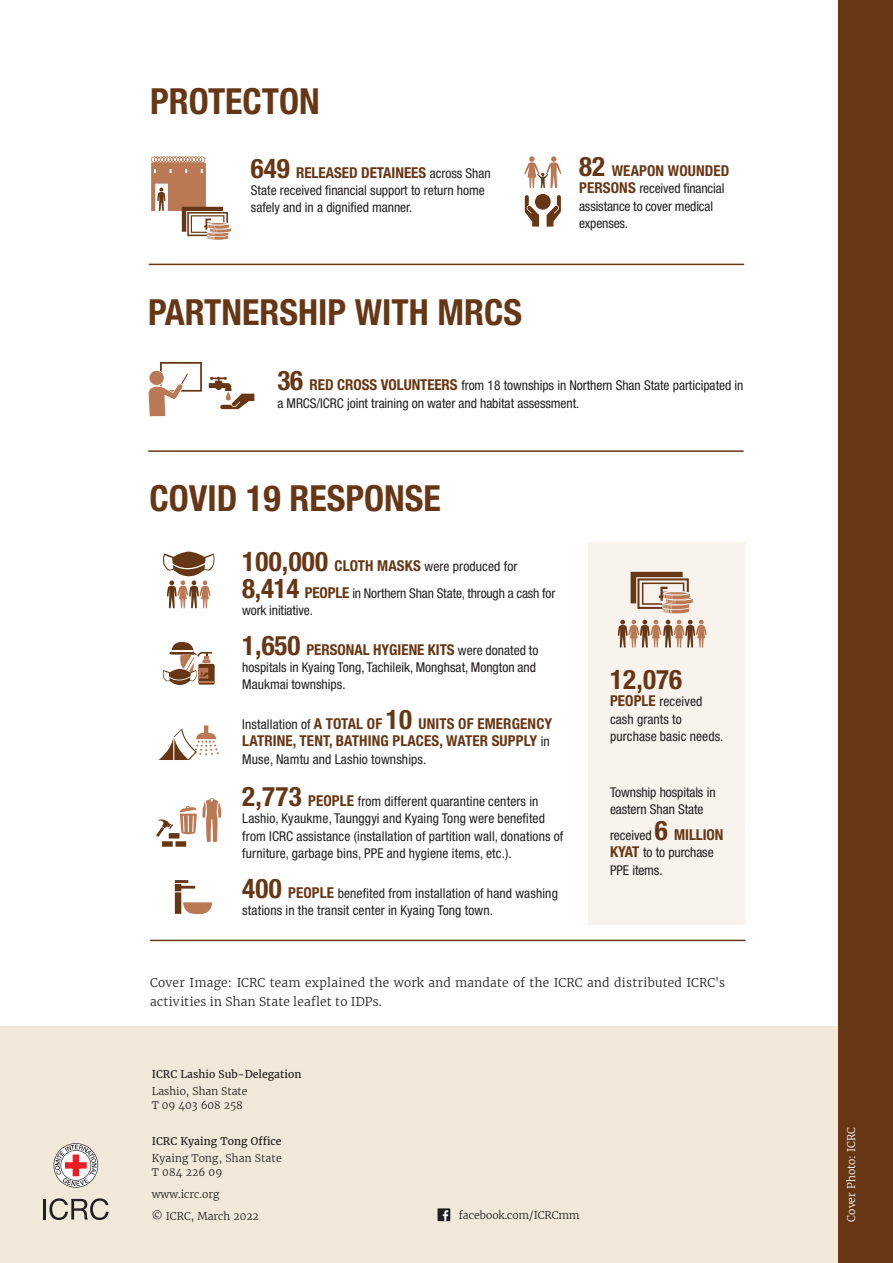
<style>
.page{position:relative;width:893px;height:1263px;background:#fff}
.page>*{position:absolute;margin:0;border:0;box-sizing:border-box;transform-origin:0 0}
.t1{font:700 condensed 36px "Helvetica Neue LT Std";color:#673715}
.t2{font:700 condensed 27px "Helvetica Neue LT Std";color:#673715}
.t3{font:700 condensed 15px/17.2px "Helvetica Neue LT Std";letter-spacing:.01em;color:#673715}
.t4{font:condensed 13.5px/17.2px "Helvetica Neue LT Std";color:#231f20}
.t5{font:300 12px/19.5px "Merriweather";letter-spacing:.02em;color:#231f20}
.t6{font:300 10.5px/14.2px "Merriweather";color:#231f20}
.t7{font:10.5px "Merriweather";letter-spacing:.005em;color:#231f20}
.t8{font:300 10.5px "Merriweather";letter-spacing:.005em;color:#fff}
.s1{font-size:27px}
.s2{font-weight:400;font-size:13.5px;color:#231f20}
.s3{font-weight:700;font-size:15px;color:#673715}
.s4{font-weight:700;font-size:27px;color:#673715}
</style>
<div class="page">
<div style="left:0;top:1026px;width:893px;height:237px;background:#f2e8d9"></div>
<div style="left:437px;top:1208px;width:13px;height:13px;background:#231f20"></div>
<svg style="left:443px;top:1210px;width:5px;height:11px"></svg>
<svg style="left:54px;top:1143px;width:44px;height:45px"></svg>
<hr style="left:43px;top:1199px;width:3px;height:20px;background:#231f20">
<svg style="left:49px;top:1198px;width:60px;height:22px"></svg>
<div style="left:838px;top:0;width:55px;height:1263px;background:#673715"></div>
<hr style="left:148px;top:450px;width:596px;height:2px;background:#673715">
<svg style="left:148px;top:362px;width:54px;height:54px"></svg>
<svg style="left:209px;top:377px;width:45px;height:32px"></svg>
<svg style="left:151px;top:156px;width:80px;height:84px"></svg>
<div style="left:207px;top:222px;width:22px;height:3px;border:1px solid #fff;border-radius:50%"></div>
<svg style="left:524px;top:156px;width:37px;height:32px"></svg>
<svg style="left:525px;top:194px;width:36px;height:33px"></svg>
<hr style="left:149px;top:264px;width:595px;height:1px;background:#673715">
<hr style="left:150px;top:940px;width:595px;height:1px;background:#673715">
<div style="left:588px;top:542px;width:157px;height:383px;background:#f8f3ec"></div>
<svg style="left:631px;top:572px;width:62px;height:42px"></svg>
<hr style="left:663px;top:592px;width:27px;height:3px;background:#ba7854;border-radius:50%">
<div style="left:663px;top:591px;width:27px;height:4px;border:1px solid #fff;border-radius:50%"></div>
<svg style="left:159px;top:725px;width:60px;height:35px"></svg>
<svg style="left:163px;top:552px;width:51px;height:56px"></svg>
<svg style="left:618px;top:620px;width:89px;height:28px"></svg>
<svg style="left:162px;top:641px;width:53px;height:44px"></svg>
<svg style="left:175px;top:880px;width:37px;height:34px"></svg>
<svg style="left:156px;top:798px;width:65px;height:49px"></svg>
<h1 class="t1" style="left:150px;top:79px;width:171px">PROTECTON</h1>
<p class="t3" style="left:251px;top:164px;width:241px"><span class="s1">649</span> RELEASED DETAINEES <span class="s2">across Shan</span></p>
<p class="t4" style="left:251px;top:182px;width:235px">State received financial support to return home safely and in a dignified manner.</p>
<h1 class="t1" style="left:148px;top:290px;width:375px">PARTNERSHIP WITH MRCS</h1>
<p class="t3" style="left:579px;top:162px;width:152px"><span class="s1">82</span> WEAPON WOUNDED</p>
<p class="t4" style="left:579px;top:180px;width:147px"><span class="s3">PERSONS</span> received financial assistance to cover medical expenses.</p>
<p class="t4" style="left:277px;top:376px;width:468px;line-height:18px"><span class="s4">36</span> <span class="s3">RED CROSS VOLUNTEERS</span> from 18 townships in Northern Shan State participated in a MRCS/ICRC joint training on water and habitat assessment.</p>
<h1 class="t1" style="left:150px;top:476px;width:293px">COVID 19 RESPONSE</h1>
<p class="t4" style="left:242px;top:552px;width:315px;line-height:27px"><span class="s4">100,000</span> <span class="s3">CLOTH MASKS</span> were produced for<br><span class="s4">8,414</span> <span class="s3">PEOPLE</span> in Northern Shan State, through a cash for</p>
<p class="t4" style="left:242px;top:602px;width:72px">work initiative.</p>
<p class="t3" style="left:242px;top:641px;width:298px"><span class="s1">1,650</span> PERSONAL HYGIENE KITS <span class="s2">were donated to</span></p>
<p class="t4" style="left:242px;top:659px;width:295px">hospitals in Kyaing Tong, Tachileik, Monghsat, Mongton and<br>Maukmai townships.</p>
<p class="t3" style="left:242px;top:715px;width:312px"><span class="s2">Installation of</span> A TOTAL OF <span class="s1">10</span> UNITS OF EMERGENCY<br>LATRINE, TENT, BATHING PLACES, WATER SUPPLY <span class="s2">in</span></p>
<p class="t4" style="left:242px;top:750px;width:186px">Muse, Namtu and Lashio townships.</p>
<p class="t4" style="left:242px;top:793px;width:323px"><span class="s4">2,773</span> <span class="s3">PEOPLE</span> from different quarantine centers in Lashio, Kyaukme, Taunggyi and Kyaing Tong were benefited from ICRC assistance (installation of partition wall, donations of furniture, garbage bins, PPE and hygiene items, etc.).</p>
<p class="t4" style="left:242px;top:884px;width:317px"><span class="s4">400</span> <span class="s3">PEOPLE</span> benefited from installation of hand washing stations in the transit center in Kyaing Tong town.</p>
<h2 class="t2" style="left:610px;top:663px;width:74px">12,076</h2>
<p class="t4" style="left:610px;top:693px;width:115px"><span class="s3">PEOPLE</span> received cash grants to purchase basic needs.</p>
<p class="t4" style="left:610px;top:783px;width:107px">Township hospitals in eastern Shan State</p>
<p class="t4" style="left:610px;top:826px;width:115px">received <span class="s4">6</span> <span class="s3">MILLION<br>KYAT</span> to to purchase<br>PPE items.</p>
<p class="t5" style="left:150px;top:972px;width:576px">Cover Image: ICRC team explained the work and mandate of the ICRC and distributed ICRC's activities in Shan State leaflet to IDPs.</p>
<p class="t7" style="left:152px;top:1067px;width:151px">ICRC Lashio Sub-Delegation</p>
<p class="t6" style="left:152px;top:1084px;width:97px">Lashio, Shan State<br>T 09 403 608 258</p>
<p class="t7" style="left:152px;top:1134px;width:131px">ICRC Kyaing Tong Office</p>
<p class="t6" style="left:152px;top:1151px;width:131px">Kyaing Tong, Shan State<br>T 084 226 09</p>
<p class="t6" style="left:152px;top:1183px;width:109px;line-height:21.8px">www.icrc.org<br>© ICRC, March 2022</p>
<p class="t6" style="left:459px;top:1208px;width:122px">facebook.com/ICRCmm</p>
<p class="t8" style="left:844px;top:1222px;width:96px;rotate:-90deg">Cover Photo: ICRC</p>
</div>
